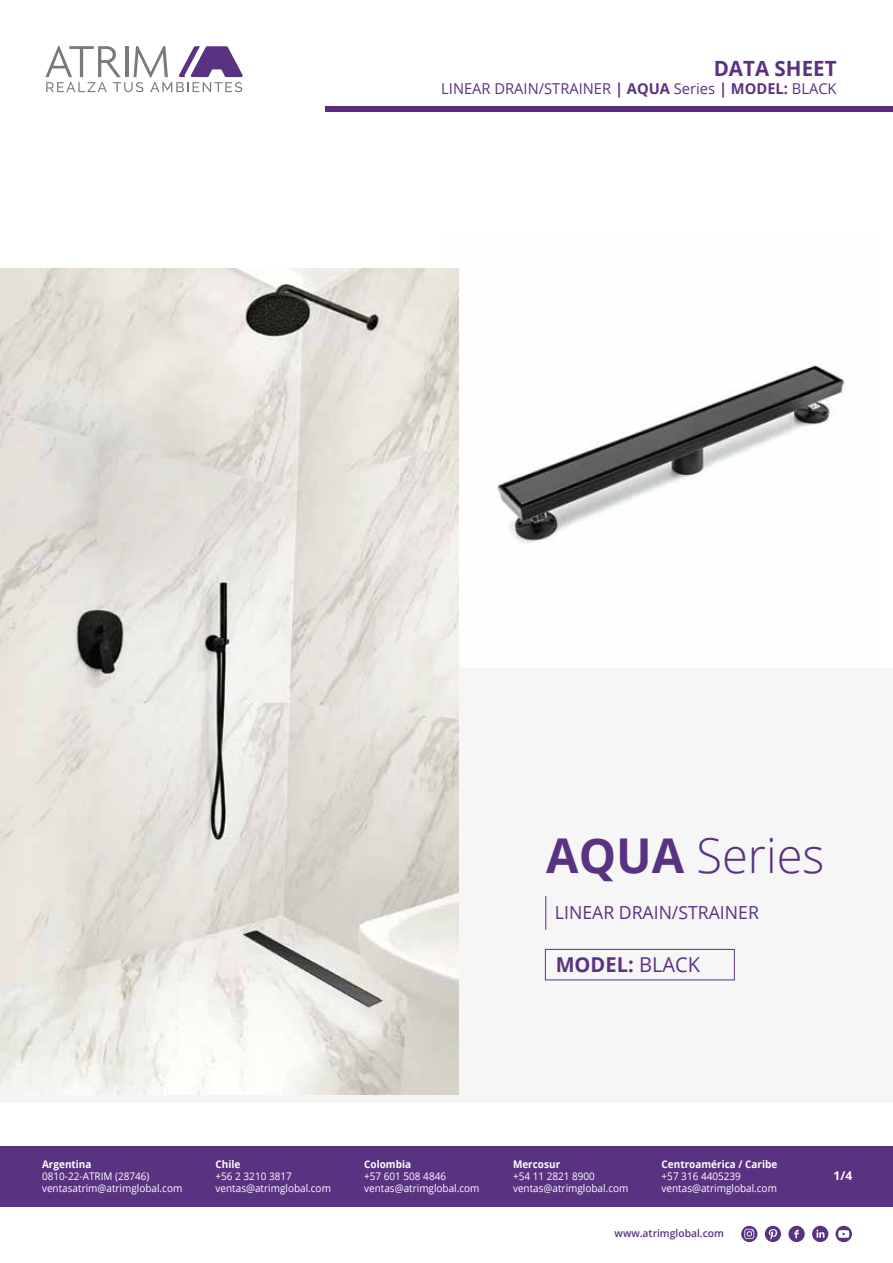
<style>
.page{position:relative;width:893px;height:1263px;background:#fff}
.page>*{position:absolute;margin:0;border:0;box-sizing:border-box;transform-origin:0 0}
.t1{font:300 48px "Open Sans";color:#5a3282}
.t2{font:700 21px "Open Sans";color:#5a3282}
.t3{font:700 20.55px "Open Sans";color:#5a3282}
.t4{font:18px "Open Sans";color:#5a3282}
.t5{font:15px "Open Sans";color:#5a3282}
.t6{font:700 12px "Open Sans";color:#fff}
.t7{font:10.5px/12px "Open Sans";color:#fff;scale:.95 1}
.t8{font:700 10.5px "Open Sans";color:#fff;scale:.95 1}
.t9{font:600 10.5px "Open Sans";color:#5a3282}
.s1{font-weight:700}
.s2{font-weight:400}
</style>
<div class="page">
<img style="left:444px;top:268px;width:403px;height:276px">
<div style="left:0;top:668px;width:893px;height:435px;background:#f6f6f6"></div>
<hr style="left:545px;top:896px;width:1px;height:34px;background:#5a3282">
<div style="left:545px;top:949px;width:190px;height:31px;border:1px solid #5a3282"></div>
<img style="left:0;top:269px;width:459px;height:826px">
<svg style="left:45px;top:46px;width:198px;height:46px"></svg>
<div style="left:325px;top:107px;width:568px;height:5px;background:#5b2d81"></div>
<div style="left:0;top:1146px;width:893px;height:61px;background:#5a3282"></div>
<svg style="left:812px;top:1226px;width:16px;height:16px"></svg>
<svg style="left:788px;top:1226px;width:17px;height:16px"></svg>
<svg style="left:765px;top:1226px;width:16px;height:16px"></svg>
<svg style="left:741px;top:1226px;width:16px;height:16px"></svg>
<svg style="left:835px;top:1226px;width:17px;height:16px"></svg>
<h2 class="t2" style="left:714px;top:53px;width:124px">DATA SHEET</h2>
<h3 class="t5" style="left:441px;top:78px;width:397px">LINEAR DRAIN/STRAINER <span class="s1">| AQUA</span> Series <span class="s1">| MODEL:</span> BLACK</h3>
<h1 class="t1" style="left:546px;top:823px;width:280px"><span class="s1">AQUA</span> Series</h1>
<h3 class="t4" style="left:555px;top:900px;width:205px">LINEAR DRAIN/STRAINER</h3>
<h3 class="t3" style="left:556px;top:950px;width:146px">MODEL: <span class="s2">BLACK</span></h3>
<p class="t8" style="left:42px;top:1156px;width:54px">Argentina</p>
<p class="t7" style="left:42px;top:1170px;width:149px">0810-22-ATRIM (28746) ventasatrim@atrimglobal.com</p>
<p class="t8" style="left:216px;top:1156px;width:28px">Chile</p>
<p class="t7" style="left:216px;top:1170px;width:123px">+56 2 3210 3817 ventas@atrimglobal.com</p>
<p class="t8" style="left:364px;top:1156px;width:51px">Colombia</p>
<p class="t7" style="left:364px;top:1170px;width:123px">+57 601 508 4846 ventas@atrimglobal.com</p>
<p class="t8" style="left:662px;top:1156px;width:123px">Centroamérica / Caribe</p>
<p class="t7" style="left:662px;top:1170px;width:123px">+57 316 4405239 ventas@atrimglobal.com</p>
<p class="t9" style="left:615px;top:1226px;width:111px">www.atrimglobal.com</p>
<p class="t8" style="left:513px;top:1156px;width:51px">Mercosur</p>
<p class="t7" style="left:513px;top:1170px;width:123px">+54 11 2821 8900 ventas@atrimglobal.com</p>
<p class="t6" style="left:834px;top:1167px;width:20px">1/4</p>
</div>
